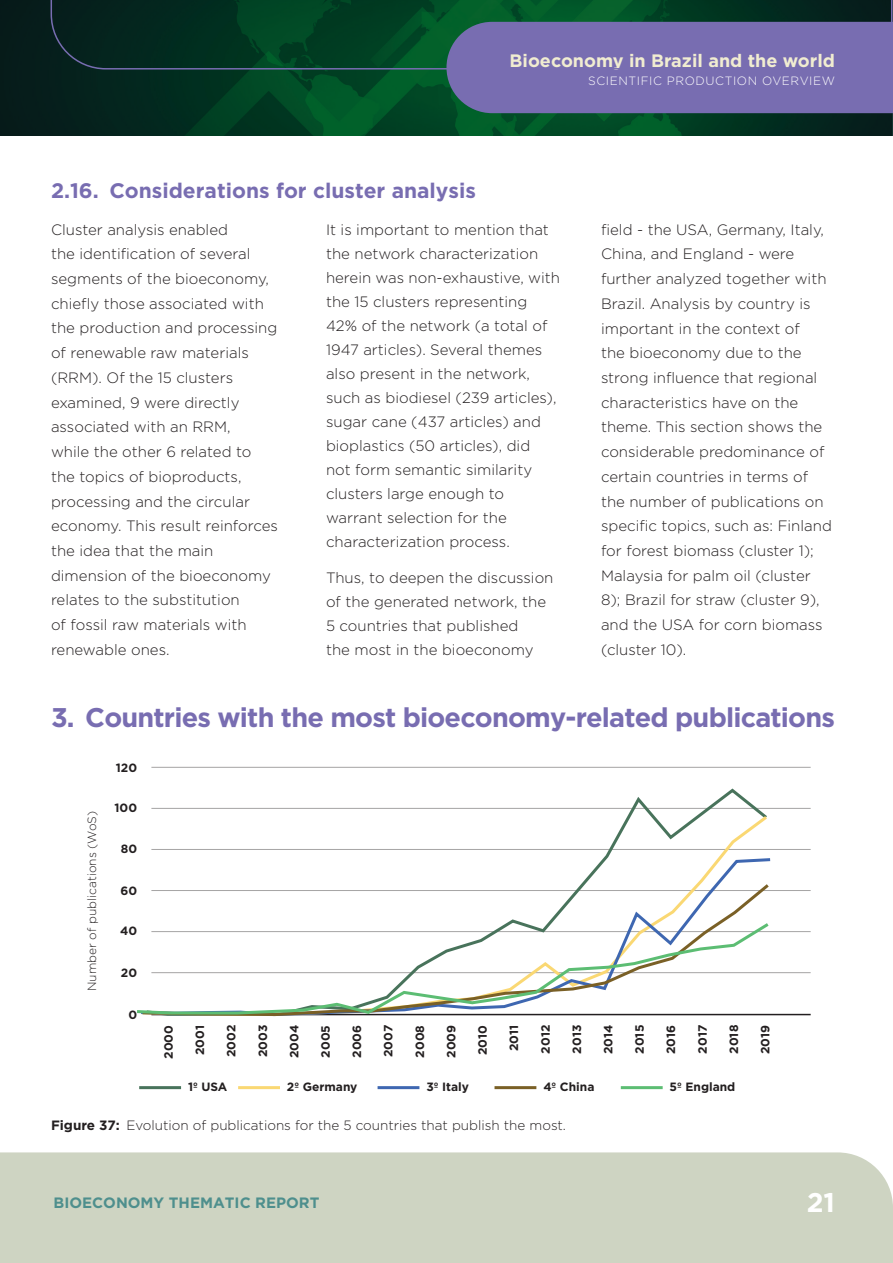
<style>
.page{position:relative;width:893px;height:1263px;background:#fff}
.page>*{position:absolute;margin:0;border:0;box-sizing:border-box;transform-origin:0 0}
.t1{font:700 27px "Gotham";letter-spacing:-.03em;color:#786db1}
.t2{font:700 27px "Gotham";color:#fff}
.t3{font:700 21px "Gotham";color:#786db1}
.t4{font:700 18px "Gotham";color:#f1edd1}
.t5{font:300 15px/24.8px "Gotham";color:#231f20}
.t6{font:700 15px "Gotham";color:#4e8f8d}
.t7{font:300 13.5px "Gotham";color:#231f20}
.t8{font:700 12px "Gotham";color:#231f20}
.t9{font:300 12px "Gotham";letter-spacing:.05em;color:#fff}
.t10{font:300 12px "Gotham";color:#231f20}
.s1{font-weight:700}
</style>
<div class="page">
<svg style="left:1px;top:0;width:891px;height:136px;background:#023821"></svg>
<div style="left:0;top:1152px;width:893px;height:111px;background:#ced4c2"></div>
<div style="left:446px;top:70px;width:447px;height:43px;background:#786db1"></div>
<svg style="left:50px;top:0;width:843px;height:70px;background:#2d4d56"></svg>
<hr style="left:0;top:0;width:1px;height:136px;background:#4e8f8d">
<hr style="left:151px;top:1014px;width:660px;height:1px;background:#231f20">
<hr style="left:151px;top:972px;width:660px;height:1px;background:#a5a4a4">
<hr style="left:151px;top:931px;width:660px;height:1px;background:#a5a4a4">
<hr style="left:151px;top:890px;width:660px;height:1px;background:#a5a4a4">
<hr style="left:151px;top:849px;width:660px;height:1px;background:#a5a4a4">
<hr style="left:151px;top:808px;width:660px;height:1px;background:#a5a4a4">
<hr style="left:151px;top:767px;width:660px;height:1px;background:#a5a4a4">
<hr style="left:139px;top:1086px;width:42px;height:3px;background:#48735b">
<hr style="left:238px;top:1086px;width:42px;height:3px;background:#fad873">
<hr style="left:378px;top:1086px;width:41px;height:3px;background:#3e67b1">
<hr style="left:494px;top:1086px;width:42px;height:3px;background:#7a6026">
<hr style="left:621px;top:1086px;width:42px;height:3px;background:#5cbd73">
<svg style="left:151px;top:788px;width:619px;height:25px"></svg>
<svg style="left:151px;top:813px;width:616px;height:43px"></svg>
<svg style="left:584px;top:856px;width:189px;height:160px"></svg>
<svg style="left:151px;top:881px;width:621px;height:136px"></svg>
<svg style="left:137px;top:920px;width:635px;height:96px"></svg>
<p class="t4" style="left:510px;top:51px;width:327px">Bioeconomy in Brazil and the world</p>
<p class="t9" style="left:588px;top:74px;width:248px">SCIENTIFIC PRODUCTION OVERVIEW</p>
<h2 class="t3" style="left:51px;top:179px;width:426px">2.16. Considerations for cluster analysis</h2>
<p class="t5" style="left:51px;top:217px;width:228px">Cluster analysis enabled<br>the identification of several segments of the bioeconomy, chiefly those associated with the production and processing of renewable raw materials (RRM). Of the 15 clusters examined, 9 were directly associated with an RRM,<br>while the other 6 related to the topics of bioproducts, processing and the circular economy. This result reinforces the idea that the main dimension of the bioeconomy relates to the substitution<br>of fossil raw materials with renewable ones.</p>
<p class="t5" style="left:326px;top:217px;width:236px;line-height:24px">It is important to mention that the network characterization herein was non-exhaustive, with the 15 clusters representing<br>42% of the network (a total of<br>1947 articles). Several themes also present in the network, such as biodiesel (239 articles), sugar cane (437 articles) and bioplastics (50 articles), did<br>not form semantic similarity clusters large enough to warrant selection for the characterization process.</p>
<p class="t5" style="left:326px;top:565px;width:229px;line-height:24px">Thus, to deepen the discussion of the generated network, the<br>5 countries that published<br>the most in the bioeconomy</p>
<p class="t5" style="left:601px;top:217px;width:232px">field - the USA, Germany, Italy,<br>China, and England - were further analyzed together with<br>Brazil. Analysis by country is important in the context of<br>the bioeconomy due to the strong influence that regional characteristics have on the theme. This section shows the considerable predominance of certain countries in terms of the number of publications on specific topics, such as: Finland for forest biomass (cluster 1);<br>Malaysia for palm oil (cluster<br>8); Brazil for straw (cluster 9), and the USA for corn biomass (cluster 10).</p>
<h1 class="t1" style="left:51px;top:702px;width:785px">3. Countries with the most bioeconomy-related publications</h1>
<p class="t10" style="left:85px;top:991px;width:182px;rotate:-90deg">Number of publications (WoS)</p>
<p class="t8" style="left:116px;top:761px;width:23px">120</p>
<p class="t8" style="left:115px;top:801px;width:24px">100</p>
<p class="t8" style="left:121px;top:842px;width:18px">80</p>
<p class="t8" style="left:120px;top:884px;width:18px">60</p>
<p class="t8" style="left:120px;top:924px;width:19px">40</p>
<p class="t8" style="left:121px;top:966px;width:18px">20</p>
<p class="t8" style="left:128px;top:1008px;width:10px">0</p>
<p class="t8" style="left:162px;top:1059px;width:35px;rotate:-90deg">2000</p>
<p class="t8" style="left:193px;top:1055px;width:32px;rotate:-90deg">2001</p>
<p class="t8" style="left:224px;top:1057px;width:34px;rotate:-90deg">2002</p>
<p class="t8" style="left:256px;top:1057px;width:34px;rotate:-90deg">2003</p>
<p class="t8" style="left:287px;top:1058px;width:35px;rotate:-90deg">2004</p>
<p class="t8" style="left:319px;top:1057px;width:34px;rotate:-90deg">2005</p>
<p class="t8" style="left:350px;top:1058px;width:34px;rotate:-90deg">2006</p>
<p class="t8" style="left:381px;top:1057px;width:34px;rotate:-90deg">2007</p>
<p class="t8" style="left:413px;top:1057px;width:34px;rotate:-90deg">2008</p>
<p class="t8" style="left:444px;top:1058px;width:34px;rotate:-90deg">2009</p>
<p class="t8" style="left:476px;top:1055px;width:32px;rotate:-90deg">2010</p>
<p class="t8" style="left:507px;top:1051px;width:28px;rotate:-90deg">2011</p>
<p class="t8" style="left:538px;top:1054px;width:30px;rotate:-90deg">2012</p>
<p class="t8" style="left:570px;top:1054px;width:30px;rotate:-90deg">2013</p>
<p class="t8" style="left:601px;top:1054px;width:31px;rotate:-90deg">2014</p>
<p class="t8" style="left:633px;top:1054px;width:30px;rotate:-90deg">2015</p>
<p class="t8" style="left:664px;top:1054px;width:31px;rotate:-90deg">2016</p>
<p class="t8" style="left:695px;top:1054px;width:30px;rotate:-90deg">2017</p>
<p class="t8" style="left:727px;top:1054px;width:30px;rotate:-90deg">2018</p>
<p class="t8" style="left:758px;top:1054px;width:31px;rotate:-90deg">2019</p>
<p class="t8" style="left:188px;top:1080px;width:41px">1º USA</p>
<p class="t8" style="left:287px;top:1080px;width:72px">2º Germany</p>
<p class="t8" style="left:426px;top:1080px;width:44px">3º Italy</p>
<p class="t8" style="left:543px;top:1080px;width:53px">4º China</p>
<p class="t8" style="left:670px;top:1080px;width:67px">5º England</p>
<p class="t7" style="left:51px;top:1118px;width:517px"><span class="s1">Figure 37:</span> Evolution of publications for the 5 countries that publish the most.</p>
<p class="t6" style="left:54px;top:1194px;width:267px">BIOECONOMY THEMATIC REPORT</p>
<h1 class="t2" style="left:807px;top:1187px;width:30px">21</h1>
</div>
